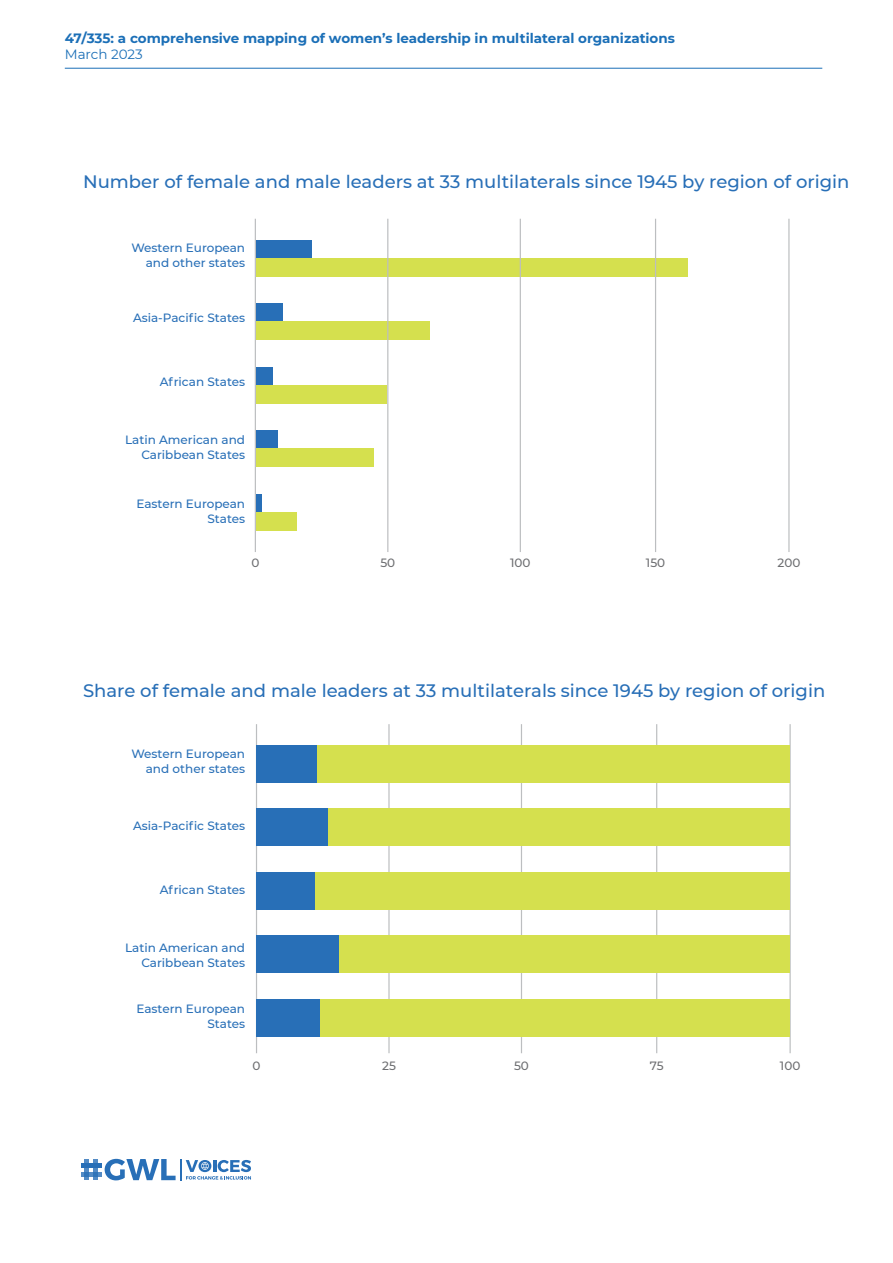
<style>
.page{position:relative;width:893px;height:1263px;background:#fff}
.page>*{position:absolute;margin:0;border:0;box-sizing:border-box;transform-origin:0 0}
.t1{font:500 18px "Montserrat";color:#286fb7}
.t2{font:700 13.5px/18px "Montserrat";color:#286fb7}
.t3{font:700 13.5px "Montserrat";color:#1b6fb7}
.t4{font:13.5px "Montserrat";letter-spacing:-.005em;color:#1b6fb7}
.t5{font:500 12px/15px "Montserrat";color:#286fb7;text-align:right}
.t6{font:500 12px "Montserrat";color:#6d6e71}
.s1{font-weight:400}
</style>
<div class="page">
<hr style="left:65px;top:68px;width:757px;height:1px;background:#1b6fb7">
<hr style="left:256px;top:724px;width:1px;height:329px;background:#bcbec0">
<hr style="left:388px;top:724px;width:2px;height:329px;background:#bcbec0">
<hr style="left:521px;top:724px;width:1px;height:329px;background:#bcbec0">
<hr style="left:656px;top:724px;width:1px;height:329px;background:#bcbec0">
<hr style="left:789px;top:724px;width:2px;height:329px;background:#bcbec0">
<div style="left:257px;top:745px;width:60px;height:37px;background:#286fb7"></div>
<div style="left:317px;top:745px;width:472px;height:37px;background:#d5e04e"></div>
<div style="left:257px;top:808px;width:71px;height:38px;background:#286fb7"></div>
<div style="left:328px;top:808px;width:461px;height:38px;background:#d5e04e"></div>
<div style="left:257px;top:872px;width:58px;height:37px;background:#286fb7"></div>
<div style="left:315px;top:872px;width:474px;height:37px;background:#d5e04e"></div>
<div style="left:257px;top:935px;width:82px;height:38px;background:#286fb7"></div>
<div style="left:339px;top:935px;width:450px;height:38px;background:#d5e04e"></div>
<div style="left:257px;top:999px;width:63px;height:37px;background:#286fb7"></div>
<div style="left:320px;top:999px;width:469px;height:37px;background:#d5e04e"></div>
<div style="left:256px;top:241px;width:56px;height:18px;background:#286fb7"></div>
<div style="left:256px;top:303px;width:27px;height:19px;background:#286fb7"></div>
<div style="left:256px;top:367px;width:16px;height:19px;background:#286fb7"></div>
<div style="left:256px;top:430px;width:21px;height:18px;background:#286fb7"></div>
<div style="left:256px;top:494px;width:5px;height:19px;background:#286fb7"></div>
<div style="left:256px;top:259px;width:431px;height:18px;background:#d5e04e"></div>
<div style="left:256px;top:322px;width:173px;height:18px;background:#d5e04e"></div>
<div style="left:256px;top:386px;width:130px;height:18px;background:#d5e04e"></div>
<div style="left:256px;top:448px;width:118px;height:19px;background:#d5e04e"></div>
<div style="left:256px;top:512px;width:40px;height:19px;background:#d5e04e"></div>
<hr style="left:255px;top:219px;width:1px;height:333px;background:#bcbec0">
<hr style="left:387px;top:219px;width:1px;height:333px;background:#bcbec0">
<hr style="left:520px;top:219px;width:1px;height:333px;background:#bcbec0">
<hr style="left:655px;top:219px;width:1px;height:333px;background:#bcbec0">
<hr style="left:788px;top:219px;width:2px;height:333px;background:#bcbec0">
<svg style="left:85px;top:1159px;width:4px;height:21px"></svg>
<svg style="left:93px;top:1159px;width:5px;height:21px"></svg>
<div style="left:81px;top:1163px;width:20px;height:5px;background:#286fb7"></div>
<svg style="left:81px;top:1172px;width:20px;height:4px"></svg>
<svg style="left:105px;top:1159px;width:146px;height:21px"></svg>
<p class="t2" style="left:80px;top:27px;width:612px">47/335: a comprehensive mapping of women’s leadership in multilateral organizations<br><span class="s1">March 2023</span></p>
<p class="t3" style="left:65px;top:29px;width:612px">47/335: a comprehensive mapping of women’s leadership in multi ateral organizations</p>
<p class="t4" style="left:65px;top:45px;width:80px">March 20 3</p>
<p class="t1" style="left:83px;top:169px;width:768px">Number of female and male leaders at 33 multilaterals since 1945 by region of origin</p>
<p class="t5" style="left:131px;top:240px;width:115px">Western European and other states</p>
<p class="t5" style="left:133px;top:310px;width:114px">Asia-Pacific States</p>
<p class="t5" style="left:160px;top:374px;width:87px">African States</p>
<p class="t5" style="left:125px;top:432px;width:122px">Latin American and<br>Caribbean States</p>
<p class="t5" style="left:136px;top:495px;width:110px">Eastern European<br>States</p>
<p class="t6" style="left:251px;top:554px;width:10px">0</p>
<p class="t6" style="left:380px;top:554px;width:16px">50</p>
<p class="t6" style="left:510px;top:554px;width:22px">100</p>
<p class="t6" style="left:646px;top:554px;width:21px">150</p>
<p class="t6" style="left:777px;top:554px;width:24px">200</p>
<p class="t1" style="left:83px;top:677px;width:744px">Share of female and male leaders at 33 multilaterals since 1945 by region of origin</p>
<p class="t5" style="left:131px;top:745px;width:115px">Western European and other states</p>
<p class="t5" style="left:133px;top:818px;width:114px">Asia-Pacific States</p>
<p class="t5" style="left:160px;top:882px;width:87px">African States</p>
<p class="t5" style="left:125px;top:939px;width:122px">Latin American and<br>Caribbean States</p>
<p class="t5" style="left:136px;top:1001px;width:110px">Eastern European<br>States</p>
<p class="t6" style="left:252px;top:1057px;width:10px">0</p>
<p class="t6" style="left:382px;top:1057px;width:15px">25</p>
<p class="t6" style="left:514px;top:1057px;width:16px">50</p>
<p class="t6" style="left:650px;top:1057px;width:15px">75</p>
<p class="t6" style="left:780px;top:1057px;width:22px">100</p>
</div>
